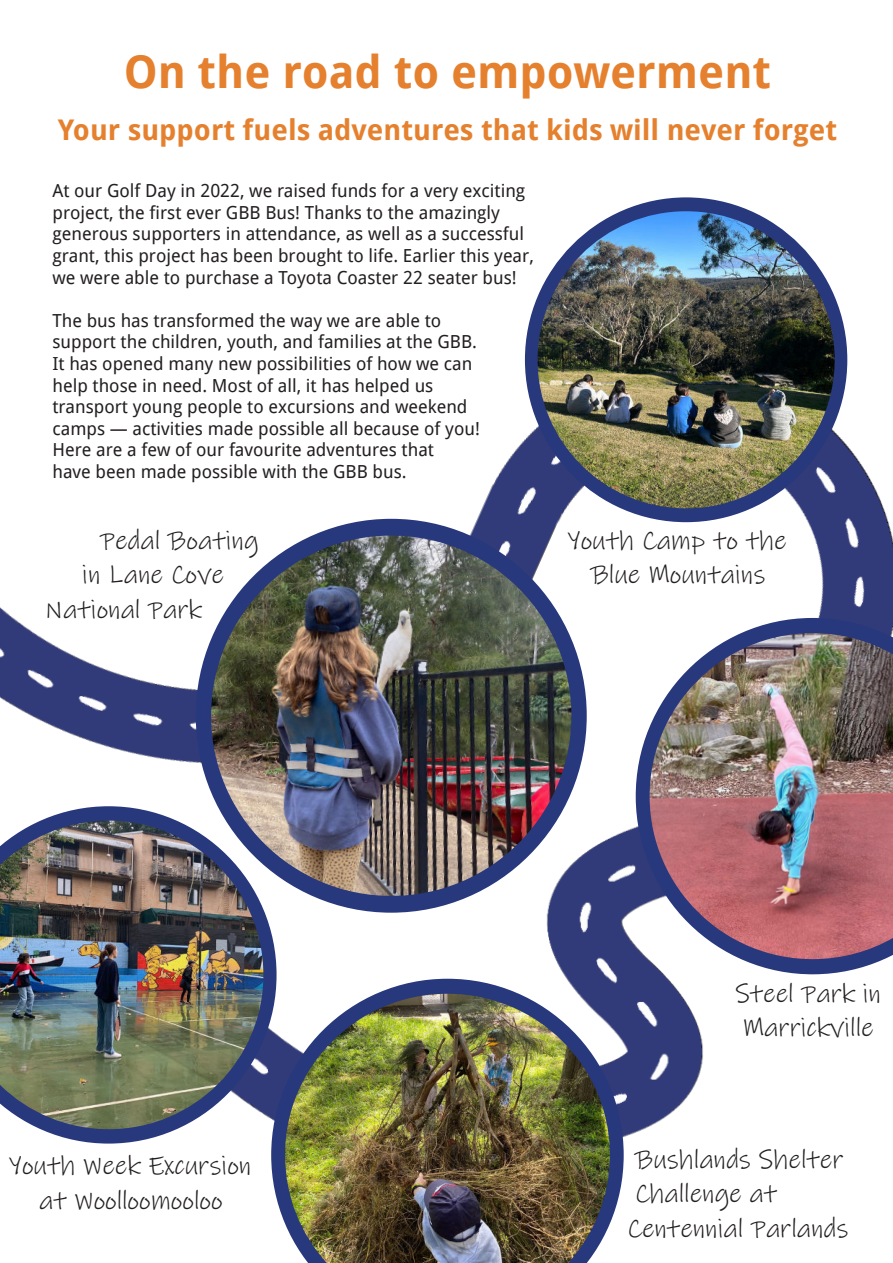
<style>
.page{position:relative;width:893px;height:1263px;background:#fff}
.page>*{position:absolute;margin:0;border:0;box-sizing:border-box;transform-origin:0 0}
.t1{font:700 45px "Droid Sans";color:#e5812e}
.t2{font:700 28.5px "Droid Sans";color:#e5812e}
.t3{font:27px/34.5px "Ink Free";color:#231f20}
.t4{font:18px/21.6px "Droid Sans";color:#231f20}
</style>
<div class="page">
<img style="left:0;top:580px;width:249px;height:225px">
<img style="left:416px;top:288px;width:477px;height:524px">
<img style="left:448px;top:827px;width:255px;height:310px">
<img style="left:120px;top:936px;width:393px;height:208px">
<div style="left:196px;top:519px;width:391px;height:394px;background:#28387c;border-radius:50%"></div>
<img style="left:211px;top:536px;width:360px;height:360px;border-radius:180px">
<svg style="left:271px;top:979px;width:353px;height:245px"></svg>
<img style="left:285px;top:994px;width:325px;height:269px">
<svg style="left:635px;top:617px;width:258px;height:358px"></svg>
<img style="left:649px;top:633px;width:244px;height:327px">
<svg style="left:40px;top:806px;width:237px;height:337px"></svg>
<img style="left:0;top:821px;width:263px;height:308px">
<div style="left:525px;top:197px;width:322px;height:325px;background:#28387c;border-radius:50%"></div>
<img style="left:538px;top:211px;width:297px;height:297px;border-radius:149px">
<h1 class="t1" style="left:124px;top:54px;width:649px">On the road to empowerment</h1>
<h2 class="t2" style="left:58px;top:118px;width:781px">Your support fuels adventures that kids will never forget</h2>
<p class="t4" style="left:52px;top:182px;width:483px">At our Golf Day in 2022, we raised funds for a very exciting project, the first ever GBB Bus! Thanks to the amazingly generous supporters in attendance, as well as a successful grant, this project has been brought to life. Earlier this year, we were able to purchase a Toyota Coaster 22 seater bus!</p>
<p class="t4" style="left:52px;top:311px;width:429px">The bus has transformed the way we are able to support the children, youth, and families at the GBB.<br>It has opened many new possibilities of how we can help those in need. Most of all, it has helped us transport young people to excursions and weekend camps — activities made possible all because of you!<br>Here are a few of our favourite adventures that<br>have been made possible with the GBB bus.</p>
<h3 class="t3" style="left:100px;top:526px;width:160px">Pedal Boating</h3>
<h3 class="t3" style="left:82px;top:560px;width:143px">in Lane Cove</h3>
<h3 class="t3" style="left:45px;top:595px;width:159px">National Park</h3>
<h3 class="t3" style="left:568px;top:526px;width:221px;text-align:center">Youth Camp to the<br>Blue Mountains</h3>
<h3 class="t3" style="left:9px;top:1151px;width:244px;text-align:center">Youth Week Excursion at Woolloomooloo</h3>
<h3 class="t3" style="left:735px;top:979px;width:147px">Steel Park in<br>Marrickville</h3>
<h3 class="t3" style="left:627px;top:1144px;width:223px">Bushlands Shelter<br>Challenge at<br>Centennial Parlands</h3>
</div>
